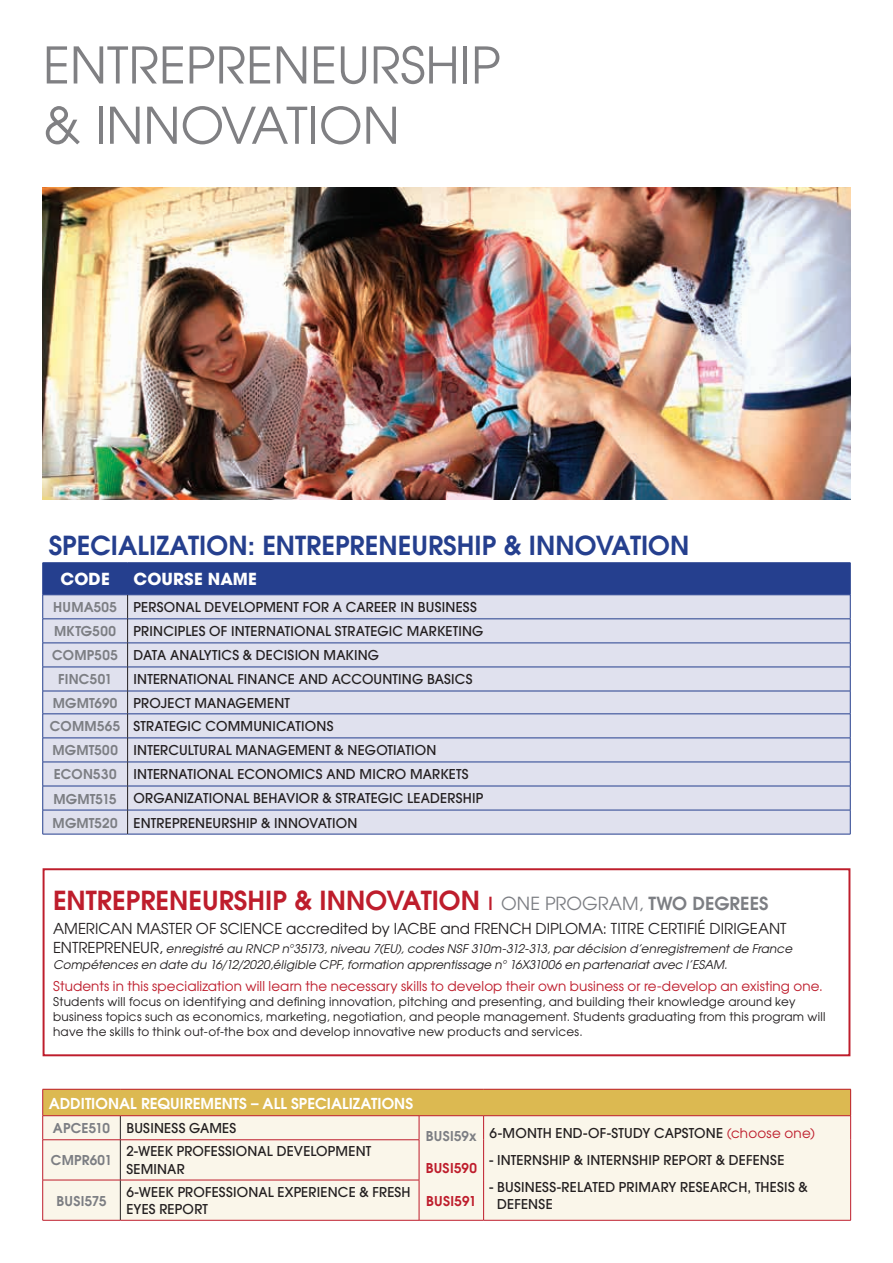
<style>
.page{position:relative;width:893px;height:1263px;background:#fff}
.page>*{position:absolute;margin:0;border:0;box-sizing:border-box;transform-origin:0 0}
.t1{font:50.25px/60.3px "Avant Garde";color:#808083}
.t2{font:600 26.1px "Avant Garde";color:#be1d2c}
.t3{font:600 26.1px "Avant Garde";color:#253f8e}
.t4{font:700 16.5px "Avant Garde";letter-spacing:.005em;color:#fff}
.t5{font:15px "Avant Garde";color:#231f20}
.t6{font:600 15px "Avant Garde";color:#fff}
.t7{font:500 13.5px/23.7px "Avant Garde";letter-spacing:.015em;color:#231f20}
.t8{font:13.5px "Avant Garde";letter-spacing:.01em;color:#be1d2c}
.t9{font:600 13.5px "Avant Garde";letter-spacing:.015em;color:#7c7e83}
.t10{font:600 13.5px "Avant Garde";letter-spacing:.015em;color:#be1d2c}
.t11{font:12px/15px "Avant Garde";letter-spacing:.025em;color:#231f20}
.t12{font:italic 12px/15.6px "Avant Garde";letter-spacing:.005em;color:#231f20}
.s1{font-weight:600;color:#7c7e83}
.s2{font-size:18px}
.s3{font-weight:400;font-size:18px;color:#7c7e83}
.s4{font-size:18px;color:#7c7e83}
.s5{font-style:normal;font-size:15px}
.s6{font-weight:400;color:#be1d2c}
</style>
<div class="page">
<hr style="left:43px;top:562px;width:85px;height:1px;background:#253f8e">
<hr style="left:128px;top:562px;width:722px;height:1px;background:#253f8e">
<hr style="left:43px;top:834px;width:85px;height:1px;background:#253f8e">
<hr style="left:128px;top:834px;width:722px;height:1px;background:#253f8e">
<svg style="left:42px;top:563px;width:809px;height:271px;background:#c2c7de"></svg>
<div style="left:43px;top:1089px;width:808px;height:27px;background:#dcb951"></div>
<div style="left:43px;top:1116px;width:807px;height:104px;background:#faf6ea"></div>
<svg style="left:120px;top:1116px;width:1px;height:23px"></svg>
<hr style="left:120px;top:1140px;width:1px;height:40px;background:#231f20">
<hr style="left:120px;top:1180px;width:1px;height:40px;background:#231f20">
<hr style="left:43px;top:1089px;width:77px;height:1px;background:#be1d2c">
<hr style="left:120px;top:1089px;width:299px;height:1px;background:#be1d2c">
<hr style="left:419px;top:1089px;width:65px;height:1px;background:#be1d2c">
<hr style="left:484px;top:1089px;width:367px;height:1px;background:#be1d2c">
<svg style="left:42px;top:1089px;width:1px;height:50px"></svg>
<hr style="left:42px;top:1140px;width:1px;height:40px;background:#be1d2c">
<hr style="left:42px;top:1180px;width:1px;height:40px;background:#be1d2c">
<hr style="left:43px;top:1115px;width:77px;height:1px;background:#be1d2c">
<hr style="left:43px;top:1139px;width:77px;height:1px;background:#be1d2c">
<hr style="left:43px;top:1180px;width:77px;height:1px;background:#be1d2c">
<hr style="left:43px;top:1220px;width:77px;height:1px;background:#be1d2c">
<hr style="left:120px;top:1115px;width:299px;height:1px;background:#be1d2c">
<hr style="left:120px;top:1139px;width:299px;height:1px;background:#be1d2c">
<hr style="left:120px;top:1180px;width:299px;height:1px;background:#be1d2c">
<hr style="left:120px;top:1220px;width:299px;height:1px;background:#be1d2c">
<svg style="left:419px;top:1116px;width:1px;height:23px"></svg>
<hr style="left:419px;top:1140px;width:1px;height:40px;background:#be1d2c">
<hr style="left:419px;top:1180px;width:1px;height:40px;background:#be1d2c">
<hr style="left:419px;top:1115px;width:65px;height:1px;background:#be1d2c">
<hr style="left:484px;top:1115px;width:367px;height:1px;background:#be1d2c">
<svg style="left:483px;top:1116px;width:1px;height:24px"></svg>
<svg style="left:850px;top:1089px;width:1px;height:51px"></svg>
<hr style="left:483px;top:1140px;width:1px;height:40px;background:#be1d2c">
<hr style="left:850px;top:1140px;width:1px;height:40px;background:#be1d2c">
<hr style="left:483px;top:1180px;width:1px;height:40px;background:#be1d2c">
<hr style="left:850px;top:1180px;width:1px;height:40px;background:#be1d2c">
<hr style="left:419px;top:1220px;width:65px;height:1px;background:#be1d2c">
<hr style="left:484px;top:1220px;width:367px;height:1px;background:#be1d2c">
<img style="left:43px;top:187px;width:807px;height:312px">
<div style="left:43px;top:868px;width:807px;height:188px;border:2px solid #be1d2c"></div>
<h1 class="t1" style="left:43px;top:34px;width:459px">ENTREPRENEURSHIP &amp; INNOVATION</h1>
<h2 class="t3" style="left:49px;top:528px;width:642px">SPECIALIZATION: ENTREPRENEURSHIP &amp; INNOVATION</h2>
<p class="t4" style="left:61px;top:568px;width:51px">CODE</p>
<p class="t4" style="left:134px;top:568px;width:125px">COURSE NAME</p>
<p class="t7" style="left:53px;top:595px;width:425px;line-height:24.2px"><span class="s1">HUMA505</span> PERSONAL DEVELOPMENT FOR A CAREER IN BUSINESS<br><span class="s1">MKTG500</span></p>
<p class="t7" style="left:134px;top:619px;width:351px">PRINCIPLES OF INTERNATIONAL STRATEGIC MARKETING</p>
<p class="t7" style="left:52px;top:643px;width:328px"><span class="s1">COMP505</span> DATA ANALYTICS &amp; DECISION MAKING</p>
<p class="t9" style="left:58px;top:670px;width:56px">FINC501</p>
<p class="t7" style="left:50px;top:668px;width:424px;text-indent:84px">INTERNATIONAL FINANCE AND ACCOUNTING BASICS <span class="s1">MGMT690</span> PROJECT MANAGEMENT<br><span class="s1">COMM565</span> STRATEGIC COMMUNICATIONS<br><span class="s1">MGMT500</span> INTERCULTURAL MANAGEMENT &amp; NEGOTIATION <span class="s1">ECON530</span></p>
<p class="t7" style="left:53px;top:762px;width:432px;text-indent:81px">INTERNATIONAL ECONOMICS AND MICRO MARKETS<br><span class="s1">MGMT515</span> ORGANIZATIONAL BEHAVIOR &amp; STRATEGIC LEADERSHIP<br><span class="s1">MGMT520</span> ENTREPRENEURSHIP &amp; INNOVATION</p>
<h2 class="t2" style="left:53px;top:883px;width:717px">ENTREPRENEURSHIP &amp; INNOVATION <span class="s2">|</span> <span class="s3">ONE PROGRAM,</span> <span class="s4">TWO DEGREES</span></h2>
<p class="t5" style="left:53px;top:919px;width:735px">AMERICAN MASTER OF SCIENCE accredited by IACBE and FRENCH DIPLOMA: TITRE CERTIFIÉ DIRIGEANT</p>
<p class="t12" style="left:53px;top:941px;width:741px"><span class="s5">ENTREPRENEUR,</span> enregistré au RNCP n°35173, niveau 7(EU), codes NSF 310m-312-313, par décision d’enregistrement de France<br>Compétences en date du 16/12/2020,éligible CPF, formation apprentissage n° 16X31006 en partenariat avec l’ESAM.</p>
<p class="t8" style="left:53px;top:977px;width:771px">Students in this specialization will learn the necessary skills to develop their own business or re-develop an existing one.</p>
<p class="t11" style="left:53px;top:993px;width:774px">Students will focus on identifying and defining innovation, pitching and presenting, and building their knowledge around key business topics such as economics, marketing, negotiation, and people management. Students graduating from this program will have the skills to think out-of-the box and develop innovative new products and services.</p>
<p class="t6" style="left:49px;top:1093px;width:366px">ADDITIONAL REQUIREMENTS – ALL SPECIALIZATIONS</p>
<p class="t7" style="left:53px;top:1116px;width:185px"><span class="s1">APCE510</span> BUSINESS GAMES</p>
<p class="t9" style="left:51px;top:1151px;width:63px">CMPR601</p>
<p class="t7" style="left:126px;top:1143px;width:246px;line-height:17.5px">2-WEEK PROFESSIONAL DEVELOPMENT<br>SEMINAR</p>
<p class="t9" style="left:57px;top:1192px;width:52px">BUSI575</p>
<p class="t7" style="left:126px;top:1183px;width:286px;line-height:17.5px">6-WEEK PROFESSIONAL EXPERIENCE &amp; FRESH<br>EYES REPORT</p>
<p class="t9" style="left:426px;top:1127px;width:53px">BUSI59x</p>
<p class="t10" style="left:426px;top:1159px;width:53px">BUSI590</p>
<p class="t10" style="left:426px;top:1192px;width:52px">BUSI591</p>
<p class="t7" style="left:490px;top:1121px;width:327px">6-MONTH END-OF-STUDY CAPSTONE <span class="s6">(choose one)</span></p>
<p class="t7" style="left:490px;top:1148px;width:296px">- INTERNSHIP &amp; INTERNSHIP REPORT &amp; DEFENSE</p>
<p class="t7" style="left:497px;top:1178px;width:312px;line-height:17.5px;text-indent:-8px">- BUSINESS-RELATED PRIMARY RESEARCH, THESIS &amp;<br>DEFENSE</p>
</div>
